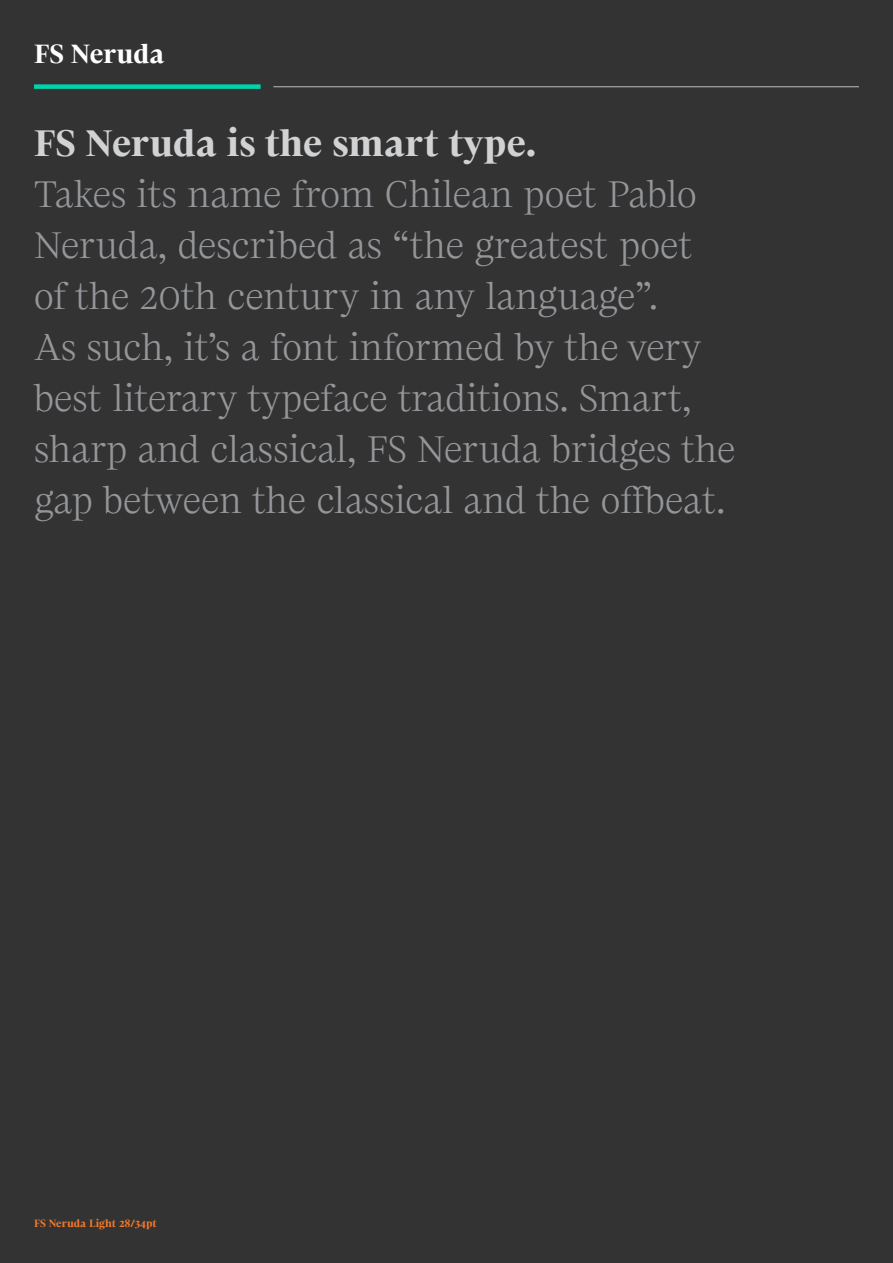
<style>
.page{position:relative;width:893px;height:1263px;background:#333}
.page>*{position:absolute;margin:0;border:0;box-sizing:border-box;transform-origin:0 0}
.t1{font:300 42px/51px "FS Neruda";letter-spacing:-.005em;color:#949699}
.t2{font:700 30px "FS Neruda";color:#fff}
.t3{font:700 12px "FS Neruda";letter-spacing:-.005em;color:#f4792a}
.s1{font-weight:700;color:#d1d2d4}
</style>
<div class="page">
<hr style="left:273px;top:87px;width:586px;height:1px;background:#bdbec1">
<div style="left:34px;top:84px;width:227px;height:5px;background:#00d4aa"></div>
<p class="t2" style="left:34px;top:36px;width:132px">FS Neruda</p>
<p class="t1" style="left:34px;top:119px;width:703px"><span class="s1">FS Neruda is the smart type.<br></span>Takes its name from Chilean poet Pablo Neruda, described as “the greatest poet of the 20th century in any language”.<br>As such, it’s a font informed by the very best literary typeface traditions. Smart, sharp and classical, FS Neruda bridges the gap between the classical and the offbeat.</p>
<p class="t3" style="left:34px;top:1216px;width:124px">FS Neruda Light 28/34pt</p>
</div>
